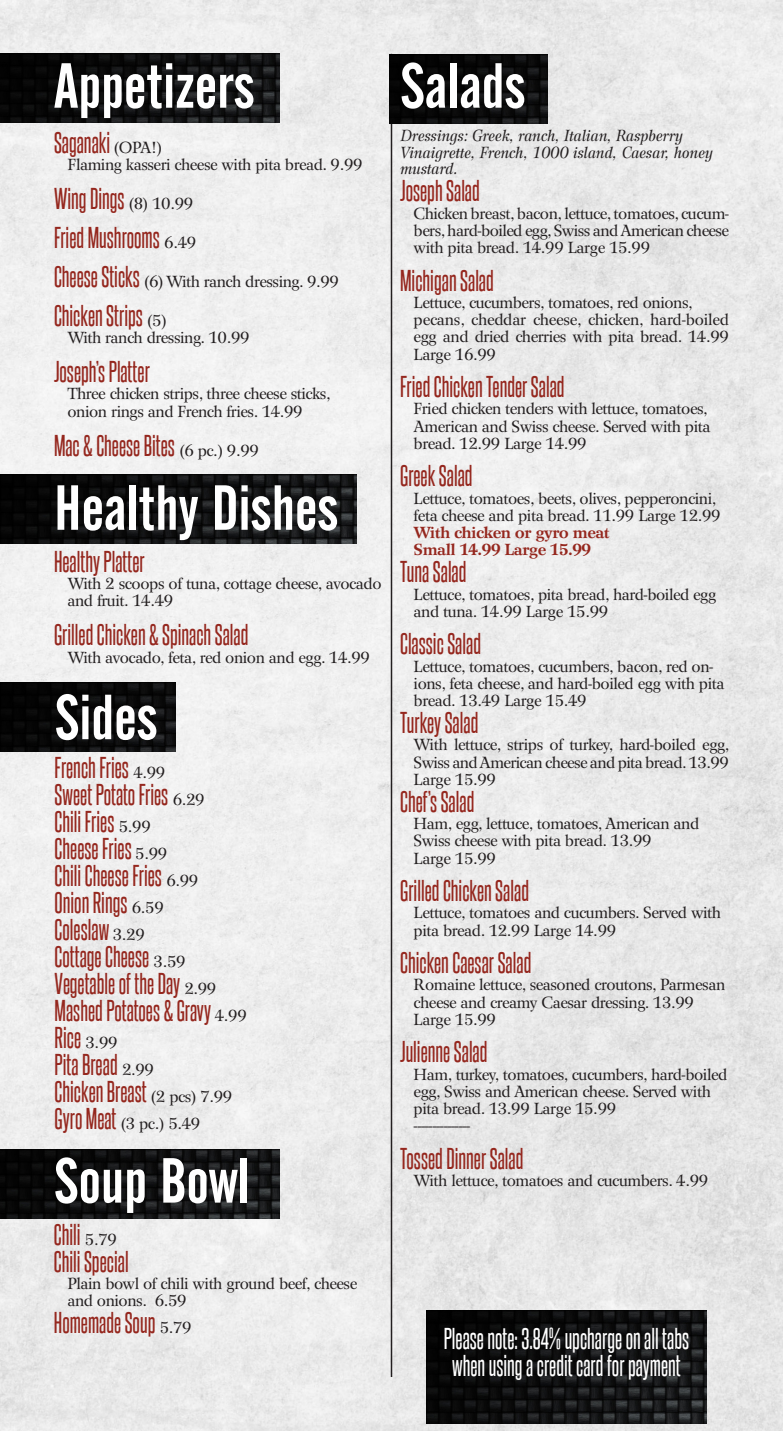
<style>
.page{position:relative;width:783px;height:1431px;background:#fff}
.page>*{position:absolute;margin:0;border:0;box-sizing:border-box;transform-origin:0 0}
.t1{font:63px "Alternate Gothic No 2 BT";color:#fff}
.t2{font:25.5px "Steelfish Rg";color:#95271e}
.t3{font:25.5px "Steelfish Rg";color:#fff}
.Body_text{font:16.05px/17.2px "Wilke LT Std";letter-spacing:-.025em;color:#231f20}
.t4{font:italic 16.05px/16.5px "Wilke LT Std";letter-spacing:-.025em;color:#231f20}
.Body_text-2{font:700 16.05px "Wilke LT Std";letter-spacing:-.025em;color:#95271e}
.s1{font-family:"Wilke LT Std";font-size:16.05px;color:#231f20}
.s2{font-family:"Steelfish Rg";font-size:25.5px;color:#95271e}
</style>
<div class="page">
<img style="left:0;top:0;width:783px;height:1431px">
<img style="left:0;top:53px;width:280px;height:69px">
<img style="left:0;top:1149px;width:280px;height:69px">
<img style="left:0;top:683px;width:176px;height:69px">
<hr style="left:391px;top:54px;width:1px;height:1323px;background:#231f20">
<img style="left:0;top:474px;width:357px;height:69px">
<img style="left:426px;top:1311px;width:281px;height:113px">
<img style="left:389px;top:54px;width:158px;height:69px">
<p class="t1" style="left:54px;top:51px;width:202px">Appetizers</p>
<p class="t2" style="left:54px;top:127px;width:110px">Saganaki <span class="s1">(OPA!)</span></p>
<p class="Body_text" style="left:68px;top:156px;width:297px">Flaming kasseri cheese with pita bread. 9.99</p>
<p class="t2" style="left:54px;top:183px;width:141px">Wing Dings <span class="s1">(8) 10.99</span></p>
<p class="t2" style="left:54px;top:222px;width:144px">Fried Mushrooms <span class="s1">6.49</span></p>
<p class="Body_text" style="left:54px;top:273px;width:287px"><span class="s2">Cheese Sticks</span> (6) With ranch dressing. 9.99</p>
<p class="t2" style="left:54px;top:300px;width:114px">Chicken Strips <span class="s1">(5)</span></p>
<p class="Body_text" style="left:68px;top:329px;width:184px">With ranch dressing. 10.99</p>
<p class="t2" style="left:54px;top:356px;width:97px">Joseph’s Platter</p>
<p class="Body_text" style="left:68px;top:385px;width:265px">Three chicken strips, three cheese sticks,</p>
<p class="Body_text" style="left:68px;top:403px;width:237px">onion rings and French fries. 14.99</p>
<p class="t2" style="left:54px;top:430px;width:207px">Mac &amp; Cheese Bites <span class="s1">(6 pc.) 9.99</span></p>
<p class="t1" style="left:54px;top:473px;width:286px">Healthy Dishes</p>
<p class="t2" style="left:54px;top:546px;width:92px">Healthy Platter</p>
<p class="Body_text" style="left:68px;top:575px;width:316px">With 2 scoops of tuna, cottage cheese, avocado and fruit. 14.49</p>
<p class="t2" style="left:54px;top:619px;width:196px">Grilled Chicken &amp; Spinach Salad</p>
<p class="Body_text" style="left:68px;top:648px;width:304px">With avocado, feta, red onion and egg. 14.99</p>
<p class="t1" style="left:55px;top:682px;width:105px">Sides</p>
<p class="t2" style="left:55px;top:752px;width:112px">French Fries <span class="s1">4.99</span></p>
<p class="t2" style="left:55px;top:779px;width:152px">Sweet Potato Fries <span class="s1">6.29</span></p>
<p class="t2" style="left:55px;top:806px;width:98px">Chili Fries <span class="s1">5.99</span></p>
<p class="t2" style="left:55px;top:833px;width:114px">Cheese Fries <span class="s1">5.99</span></p>
<p class="t2" style="left:55px;top:860px;width:145px">Chili Cheese Fries <span class="s1">6.99</span></p>
<p class="t2" style="left:55px;top:887px;width:111px">Onion Rings <span class="s1">6.59</span></p>
<p class="t2" style="left:55px;top:914px;width:92px">Coleslaw <span class="s1">3.29</span></p>
<p class="t2" style="left:55px;top:941px;width:132px">Cottage Cheese <span class="s1">3.59</span></p>
<p class="t2" style="left:55px;top:968px;width:163px">Vegetable of the Day <span class="s1">2.99</span></p>
<p class="t2" style="left:55px;top:995px;width:194px">Mashed Potatoes &amp; Gravy <span class="s1">4.99</span></p>
<p class="t2" style="left:55px;top:1022px;width:64px">Rice <span class="s1">3.99</span></p>
<p class="t2" style="left:55px;top:1049px;width:101px">Pita Bread <span class="s1">2.99</span></p>
<p class="t2" style="left:55px;top:1076px;width:179px">Chicken Breast <span class="s1">(2 pcs) 7.99</span></p>
<p class="Body_text" style="left:55px;top:1115px;width:147px"><span class="s2">Gyro Meat</span> (3 pc.) 5.49</p>
<p class="t1" style="left:54px;top:1146px;width:197px">Soup Bowl</p>
<p class="t2" style="left:54px;top:1219px;width:65px">Chili <span class="s1">5.79</span></p>
<p class="t2" style="left:54px;top:1246px;width:76px">Chili Special</p>
<p class="Body_text" style="left:67px;top:1275px;width:291px">Plain bowl of chili with ground beef, cheese and onions. 6.59</p>
<p class="t2" style="left:54px;top:1307px;width:139px">Homemade Soup <span class="s1">5.79</span></p>
<p class="t1" style="left:400px;top:51px;width:127px">Salads</p>
<p class="t4" style="left:400px;top:128px;width:314px">Dressings: Greek, ranch, Italian, Raspberry<br>Vinaigrette, French, 1000 island, Caesar, honey mustard.</p>
<p class="t2" style="left:400px;top:175px;width:81px">Joseph Salad</p>
<p class="Body_text" style="left:414px;top:205px;width:317px;text-align:justify">Chicken breast, bacon, lettuce, tomatoes, cucum&shy;bers, hard-boiled egg, Swiss and American cheese with pita bread. 14.99 Large 15.99</p>
<p class="t2" style="left:400px;top:265px;width:95px">Michigan Salad</p>
<p class="Body_text" style="left:414px;top:294px;width:281px">Lettuce, cucumbers, tomatoes, red onions,</p>
<p class="Body_text" style="left:414px;top:311px;width:317px;text-align:justify">pecans, cheddar cheese, chicken, hard-boiled egg and dried cherries with pita bread. 14.99<br>Large 16.99</p>
<p class="t2" style="left:400px;top:371px;width:166px">Fried Chicken Tender Salad</p>
<p class="Body_text" style="left:414px;top:400px;width:298px">Fried chicken tenders with lettuce, tomatoes,<br>American and Swiss cheese. Served with pita bread. 12.99 Large 14.99</p>
<p class="t2" style="left:400px;top:460px;width:74px">Greek Salad</p>
<p class="Body_text" style="left:414px;top:490px;width:309px">Lettuce, tomatoes, beets, olives, pepperoncini, feta cheese and pita bread. 11.99 Large 12.99</p>
<p class="Body_text-2" style="left:414px;top:523px;width:197px">With chicken or gyro meat</p>
<p class="Body_text-2" style="left:414px;top:540px;width:179px">Small 14.99 Large 15.99</p>
<p class="t2" style="left:400px;top:556px;width:68px">Tuna Salad</p>
<p class="Body_text" style="left:414px;top:586px;width:304px">Lettuce, tomatoes, pita bread, hard-boiled egg and tuna. 14.99 Large 15.99</p>
<p class="t2" style="left:400px;top:628px;width:83px">Classic Salad</p>
<p class="Body_text" style="left:414px;top:658px;width:312px">Lettuce, tomatoes, cucumbers, bacon, red on&shy;ions, feta cheese, and hard-boiled egg with pita bread. 13.49 Large 15.49</p>
<p class="t2" style="left:400px;top:707px;width:80px">Turkey Salad</p>
<p class="Body_text" style="left:414px;top:736px;width:317px;text-align:justify">With lettuce, strips of turkey, hard-boiled egg, Swiss and American cheese and pita bread. 13.99<br>Large 15.99</p>
<p class="t2" style="left:400px;top:786px;width:76px">Chef’s Salad</p>
<p class="Body_text" style="left:414px;top:815px;width:287px">Ham, egg, lettuce, tomatoes, American and<br>Swiss cheese with pita bread. 13.99</p>
<p class="Body_text" style="left:414px;top:850px;width:84px">Large 15.99</p>
<p class="t2" style="left:400px;top:875px;width:130px">Grilled Chicken Salad</p>
<p class="Body_text" style="left:414px;top:904px;width:309px">Lettuce, tomatoes and cucumbers. Served with pita bread. 12.99 Large 14.99</p>
<p class="t2" style="left:400px;top:947px;width:133px">Chicken Caesar Salad</p>
<p class="Body_text" style="left:414px;top:976px;width:313px">Romaine lettuce, seasoned croutons, Parmesan cheese and creamy Caesar dressing. 13.99</p>
<p class="Body_text" style="left:414px;top:1011px;width:84px">Large 15.99</p>
<p class="t2" style="left:400px;top:1036px;width:89px">Julienne Salad</p>
<p class="Body_text" style="left:414px;top:1066px;width:315px">Ham, turkey, tomatoes, cucumbers, hard-boiled egg, Swiss and American cheese. Served with pita bread. 13.99 Large 15.99</p>
<p class="Body_text" style="left:414px;top:1117px;width:58px">---------------</p>
<p class="t2" style="left:400px;top:1143px;width:125px">Tossed Dinner Salad</p>
<p class="Body_text" style="left:414px;top:1172px;width:296px">With lettuce, tomatoes and cucumbers. 4.99</p>
<p class="t3" style="left:444px;top:1323px;width:247px">Please note: 3.84% upcharge on all tabs</p>
<p class="t3" style="left:452px;top:1350px;width:230px">when using a credit card for payment</p>
</div>
